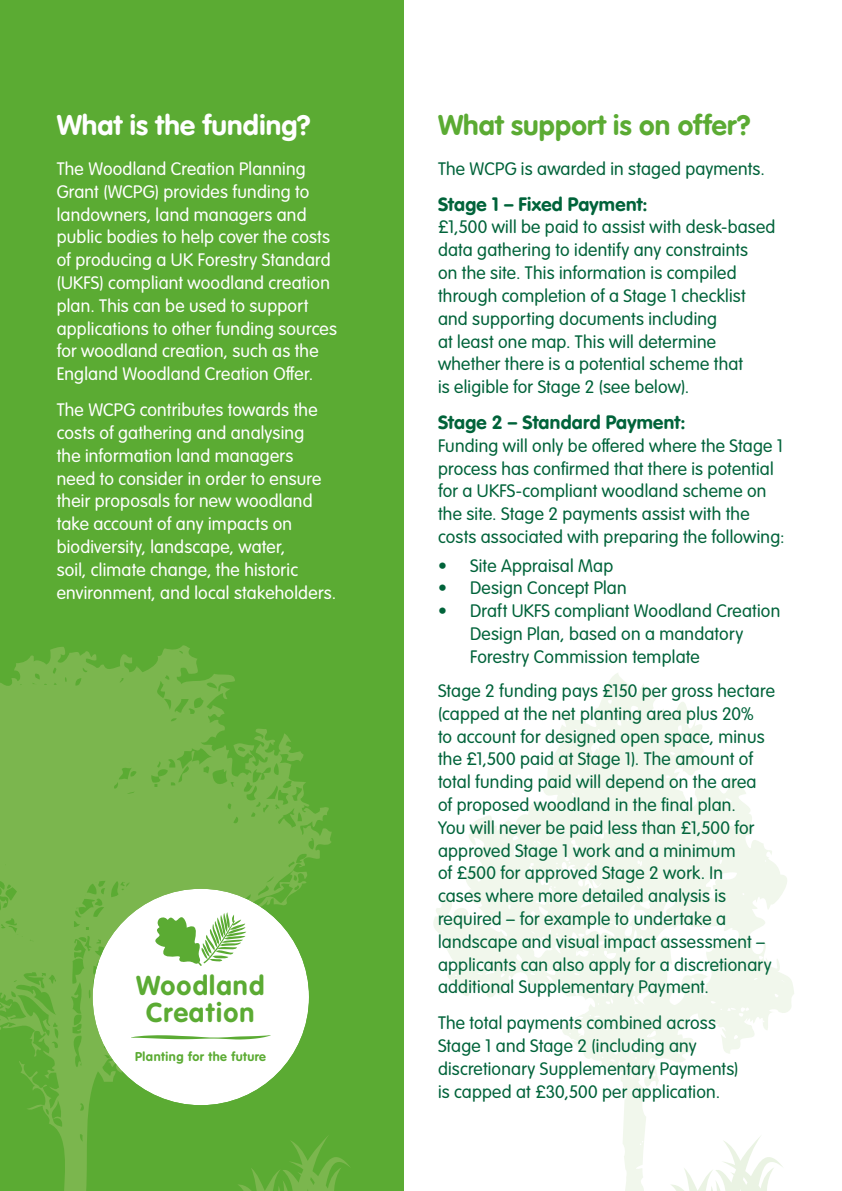
<style>
.page{position:relative;width:842px;height:1191px;background:#fff}
.page>*{position:absolute;margin:0;border:0;box-sizing:border-box;transform-origin:0 0}
.Subhead_copy{font:28px "VAG Rounded Bold";letter-spacing:.005em;color:#5bab33}
.Subhead_copy-2{font:28px "VAG Rounded Bold";letter-spacing:.01em;color:#fff}
.t1{font:700 26.8px/26.8px "VAG Rounded Std";letter-spacing:.04em;color:#5bab33;text-align:center}
.Bodytext{font:300 19px/22.8px "VAG Rundschrift D";letter-spacing:.01em;color:#00633a}
.Bodytext-2{font:300 19px/22.8px "VAG Rundschrift D";letter-spacing:.01em;color:#fff}
.t2{font:700 12.6px "VAG Rounded Std";letter-spacing:.04em;color:#5bab33}
.s1{font-family:"VAG Rounded Bold";font-weight:400}
</style>
<div class="page">
<svg style="left:433px;top:673px;width:361px;height:518px"></svg>
<div style="left:0;top:0;width:404px;height:1191px;background:#5bab33"></div>
<svg style="left:670px;top:1134px;width:114px;height:57px"></svg>
<svg style="left:332px;top:1157px;width:18px;height:34px"></svg>
<svg style="left:0;top:645px;width:332px;height:546px;fill:#7bb64e"></svg>
<div style="left:93px;top:889px;width:216px;height:216px;background:#fff;border-radius:50%"></div>
<svg style="left:131px;top:1035px;width:140px;height:4px"></svg>
<svg style="left:155px;top:912px;width:91px;height:54px"></svg>
<p class="Subhead_copy-2" style="left:57px;top:109px;width:255px">What is the funding?</p>
<p class="Bodytext-2" style="left:57px;top:158px;width:282px">The Woodland Creation Planning Grant (WCPG) provides funding to landowners, land managers and public bodies to help cover the costs of producing a UK Forestry Standard (UKFS) compliant woodland creation plan. This can be used to support applications to other funding sources for woodland creation, such as the England Woodland Creation Offer.</p>
<p class="Bodytext-2" style="left:57px;top:399px;width:281px">The WCPG contributes towards the costs of gathering and analysing<br>the information land managers need to consider in order to ensure their proposals for new woodland take account of any impacts on biodiversity, landscape, water,<br>soil, climate change, the historic environment, and local stakeholders.</p>
<h2 class="t1" style="left:136px;top:973px;width:130px">Woodland<br>Creation</h2>
<p class="t2" style="left:135px;top:1049px;width:132px">Planting for the future</p>
<p class="Subhead_copy" style="left:438px;top:109px;width:314px">What support is on offer?</p>
<p class="Bodytext" style="left:438px;top:158px;width:328px">The WCPG is awarded in staged payments.</p>
<p class="Bodytext" style="left:438px;top:193px;width:339px"><span class="s1">Stage 1 – Fixed Payment:<br></span>£1,500 will be paid to assist with desk-based data gathering to identify any constraints<br>on the site. This information is compiled through completion of a Stage 1 checklist and supporting documents including<br>at least one map. This will determine whether there is a potential scheme that<br>is eligible for Stage 2 (see below).</p>
<p class="Bodytext" style="left:438px;top:412px;width:348px"><span class="s1">Stage 2 – Standard Payment:<br></span>Funding will only be offered where the Stage 1 process has confirmed that there is potential for a UKFS-compliant woodland scheme on the site. Stage 2 payments assist with the costs associated with preparing the following:</p>
<p class="Bodytext" style="left:438px;top:554px;width:177px">• Site Appraisal Map</p>
<p class="Bodytext" style="left:438px;top:577px;width:190px">• Design Concept Plan</p>
<p class="Bodytext" style="left:470px;top:600px;width:312px;text-indent:-32px">• Draft UKFS compliant Woodland Creation<br>Design Plan, based on a mandatory<br>Forestry Commission template</p>
<p class="Bodytext" style="left:438px;top:679px;width:338px">Stage 2 funding pays £150 per gross hectare (capped at the net planting area plus 20%<br>to account for designed open space, minus the £1,500 paid at Stage 1). The amount of total funding paid will depend on the area of proposed woodland in the final plan.<br>You will never be paid less than £1,500 for approved Stage 1 work and a minimum<br>of £500 for approved Stage 2 work. In<br>cases where more detailed analysis is required – for example to undertake a landscape and visual impact assessment – applicants can also apply for a discretionary additional Supplementary Payment.</p>
<p class="Bodytext" style="left:438px;top:1012px;width:302px">The total payments combined across Stage 1 and Stage 2 (including any discretionary Supplementary Payments) is capped at £30,500 per application.</p>
</div>
